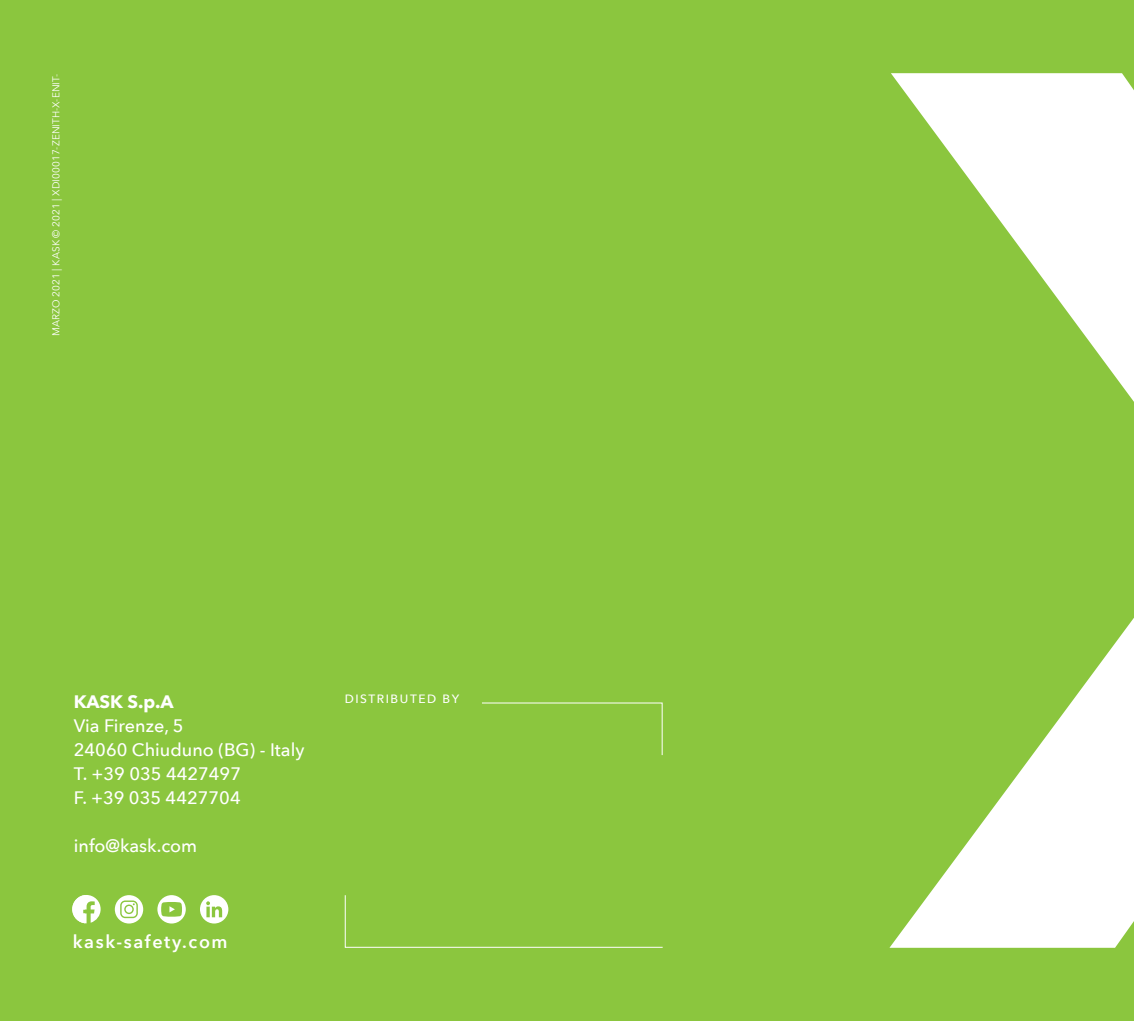
<style>
.page{position:relative;width:1134px;height:1021px;background:#fff}
.page>*{position:absolute;margin:0;border:0;box-sizing:border-box;transform-origin:0 0}
.t1{font:500 18px/24px "Avenir Next";color:#fff}
.t2{font:600 18px "Avenir Next";letter-spacing:.09em;color:#fff}
.t3{font:700 18px "Avenir Next";color:#fff}
.t4{font:500 12px "Avenir Next";letter-spacing:.13em;color:#fff}
.t5{font:10px "Avenir Next";letter-spacing:.01em;color:#fff}
</style>
<div class="page">
<div style="left:0;top:0;width:1134px;height:1020px;background:#8bc63e"></div>
<svg style="left:84px;top:895px;width:17px;height:28px"></svg>
<svg style="left:72px;top:895px;width:12px;height:28px"></svg>
<svg style="left:115px;top:895px;width:28px;height:28px"></svg>
<svg style="left:157px;top:895px;width:29px;height:28px"></svg>
<svg style="left:200px;top:895px;width:28px;height:28px"></svg>
<svg style="left:482px;top:702px;width:181px;height:54px"></svg>
<svg style="left:344px;top:895px;width:319px;height:53px"></svg>
<svg style="left:890px;top:73px;width:244px;height:874px"></svg>
<p class="t5" style="left:48px;top:336px;width:263px;rotate:-90deg">MARZO 2021 | KASK © 2021 | XDI00017-ZENITH-X-ENIT-</p>
<p class="t3" style="left:74px;top:685px;width:101px">KASK S.p.A</p>
<p class="t1" style="left:74px;top:712px;width:232px">Via Firenze, 5<br>24060 Chiuduno (BG) - Italy<br>T. +39 035 4427497<br>F. +39 035 4427704</p>
<p class="t1" style="left:74px;top:833px;width:125px">info@kask.com</p>
<p class="t2" style="left:73px;top:926px;width:156px">kask-safety.com</p>
<p class="t4" style="left:345px;top:688px;width:116px">DISTRIBUTED BY</p>
</div>
